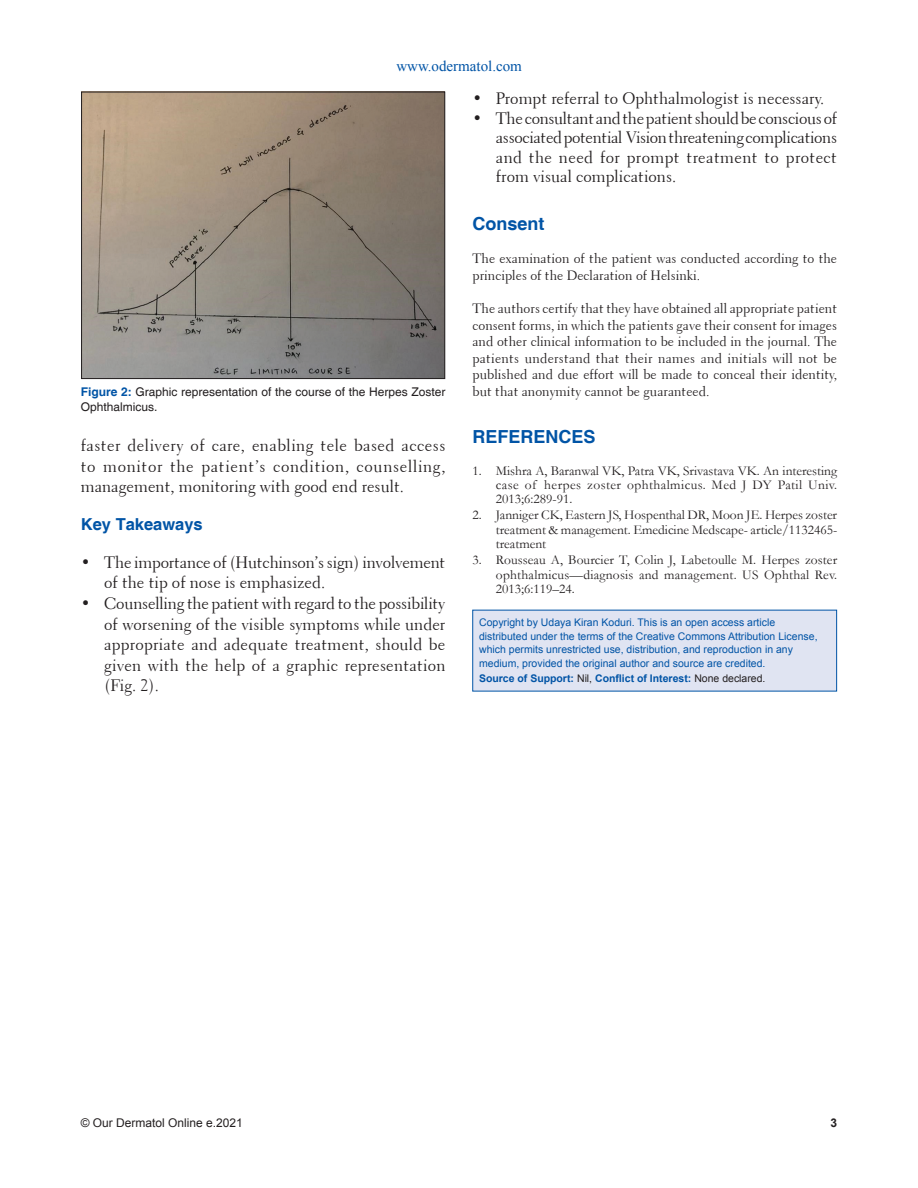
<style>
.page{position:relative;width:918px;height:1188px;background:#fff}
.page>*{position:absolute;margin:0;border:0;box-sizing:border-box;transform-origin:0 0}
.t1{font:700 18px "Helvetica";color:#0154a6}
.t2{font:16.5px/20.5px "Transitional 521 BT Roman A";color:#231f20;text-align:justify}
.t3{font:700 16.5px "Helvetica";color:#0154a6}
.t4{font:15px "Times New Roman";color:#0154a6}
.t5{font:13.5px/16.5px "Transitional 521 BT Roman A";color:#231f20}
.t6{font:13.5px/14.2px "Garamond";letter-spacing:.02em;color:#231f20;text-align:justify}
.t7{font:12px/15px "Helvetica";color:#231f20}
.t8{font:12px "Arial";color:#231f20}
.t9{font:700 12px "Arial";color:#231f20}
.t10{font:10.5px/13.5px "Arial";color:#0154a6}
.t11{font:700 10.5px "Arial";color:#0154a6}
.s1{font-weight:700;color:#0154a6}
.s2{font-weight:400;color:#231f20}
</style>
<div class="page">
<img style="left:83px;top:94px;width:360px;height:283px">
<div style="left:81px;top:92px;width:364px;height:287px;border:1px solid #231f20"></div>
<div style="left:473px;top:610px;width:364px;height:81px;background:#e0e4f2"></div>
<p class="t4" style="left:396px;top:58px;width:127px">www.odermatol.com</p>
<p class="t7" style="left:81px;top:385px;width:366px"><span class="s1">Figure 2:</span> Graphic representation of the course of the Herpes Zoster<br>Ophthalmicus.</p>
<p class="t2" style="left:81px;top:435px;width:366px">faster delivery of care, enabling tele based access to monitor the patient’s condition, counselling, management, monitoring with good end result.</p>
<p class="t3" style="left:81px;top:515px;width:123px">Key Takeaways</p>
<p class="t2" style="left:104px;top:552px;width:343px;text-indent:-23px">• The importance of (Hutchinson’s sign) involvement of the tip of nose is emphasized.</p>
<p class="t2" style="left:104px;top:593px;width:343px;text-indent:-23px">• Counselling the patient with regard to the possibility of worsening of the visible symptoms while under appropriate and adequate treatment, should be given with the help of a graphic representation (Fig. 2).</p>
<p class="t2" style="left:473px;top:89px;width:353px">• Prompt referral to Ophthalmologist is necessary.</p>
<p class="t2" style="left:496px;top:109px;width:343px;line-height:19.5px;text-indent:-23px">• The consultant and the patient should be conscious of associated potential Vision threatening complications and the need for prompt treatment to protect from visual complications.</p>
<p class="t1" style="left:472px;top:213px;width:73px">Consent</p>
<p class="t5" style="left:472px;top:250px;width:366px">The examination of the patient was conducted according to the principles of the Declaration of Helsinki.</p>
<p class="t5" style="left:472px;top:301px;width:366px;text-align:justify">The authors certify that they have obtained all appropriate patient consent forms, in which the patients gave their consent for images and other clinical information to be included in the journal. The patients understand that their names and initials will not be published and due effort will be made to conceal their identity, but that anonymity cannot be guaranteed.</p>
<p class="t1" style="left:472px;top:427px;width:125px">REFERENCES</p>
<p class="t6" style="left:496px;top:463px;width:343px;text-indent:-23px">1. Mishra A, Baranwal VK, Patra VK, Srivastava VK. An interesting case of herpes zoster ophthalmicus. Med J DY Patil Univ.<br>2013;6:289-91.</p>
<p class="t6" style="left:496px;top:508px;width:343px;text-indent:-23px">2. Janniger CK, Eastern JS, Hospenthal DR, Moon JE. Herpes zoster treatment &amp; management. Emedicine Medscape- article/1132465- treatment</p>
<p class="t6" style="left:496px;top:553px;width:343px;text-indent:-23px">3. Rousseau A, Bourcier T, Colin J, Labetoulle M. Herpes zoster ophthalmicus—diagnosis and management. US Ophthal Rev.<br>2013;6:119–24.</p>
<p class="t10" style="left:479px;top:616px;width:340px">Copyright by Udaya Kiran Koduri. This is an open access article distributed under the terms of the Creative Commons Attribution License, which permits unrestricted use, distribution, and reproduction in any medium, provided the original author and source are credited.</p>
<p class="t11" style="left:479px;top:673px;width:288px">Source of Support: <span class="s2">Nil,</span> Conflict of Interest: <span class="s2">None declared.</span></p>
<p class="t8" style="left:81px;top:1116px;width:164px">© Our Dermatol Online e.2021</p>
<p class="t9" style="left:830px;top:1116px;width:8px">3</p>
</div>
